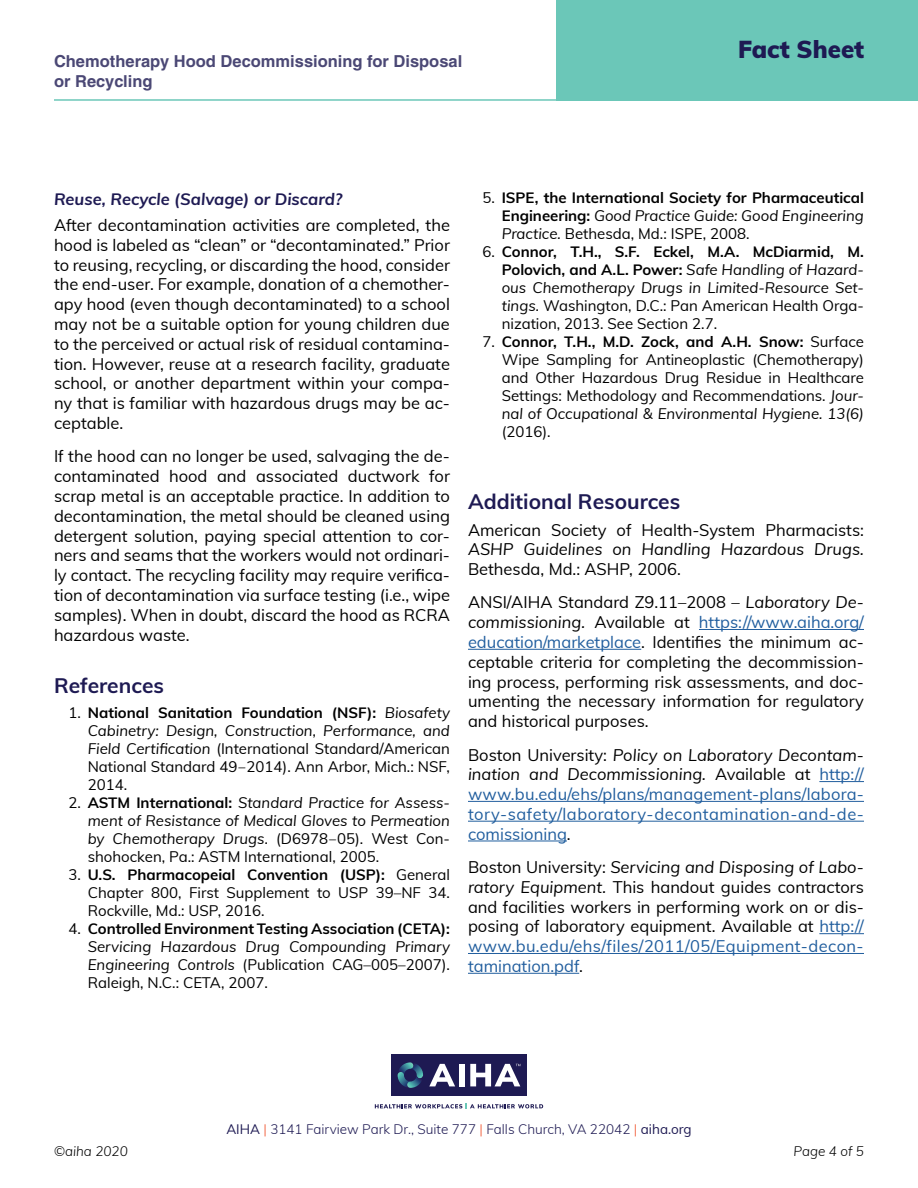
<style>
.page{position:relative;width:918px;height:1188px;background:#fff}
.page>*{position:absolute;margin:0;border:0;box-sizing:border-box;transform-origin:0 0}
.t1{font:900 24px "Muli";color:#1e1a53}
.t2{font:700 21px "Muli";color:#1e1a53}
.t3{font:16.5px/19.8px "Muli";color:#000;text-align:justify}
.t4{font:16.5px/19.8px "Muli";letter-spacing:.03em;color:#215e9e;text-align:justify}
.t5{font:700 16.5px/19.8px "Helvetica";color:#4b4875}
.t6{font:italic 16.5px "Muli";color:#000}
.t7{font:italic 700 16.5px "Muli";color:#1e1a53}
.t8{font:italic 15px/18px "Muli";color:#000;text-align:justify}
.t9{font:15px/18px "Muli";color:#000;text-align:justify}
.t10{font:700 15px/18px "Muli";color:#000;text-align:justify}
.t11{font:300 13.5px "Muli";color:#1e1a53}
.t12{font:italic 300 13.5px "Muli";color:#000}
.s1{font-weight:700}
.s2{font-style:italic}
.s3{font-style:normal}
.s4{font-weight:700;font-style:normal}
.s5{font-weight:400}
.s6{font-weight:400;font-style:italic}
.s7{color:#215e9e}
.s8{color:#000}
.s9{font-style:italic;color:#000}
.s10{color:#f0512a}
</style>
<div class="page">
<hr style="left:54px;top:99px;width:537px;height:2px;background:#6bc7b8">
<div style="left:556px;top:0;width:362px;height:101px;background:#6bc7b8"></div>
<div style="left:391px;top:1054px;width:136px;height:42px;background:#1e1a53"></div>
<svg style="left:398px;top:1062px;width:25px;height:26px"></svg>
<svg style="left:375px;top:1104px;width:168px;height:5px"></svg>
<svg style="left:429px;top:1064px;width:26px;height:22px"></svg>
<div style="left:459px;top:1064px;width:6px;height:22px;background:#fff"></div>
<svg style="left:470px;top:1064px;width:50px;height:22px"></svg>
<hr style="left:699px;top:629px;width:165px;height:1px;background:#215e9e">
<hr style="left:468px;top:649px;width:173px;height:1px;background:#215e9e">
<hr style="left:819px;top:781px;width:45px;height:1px;background:#215e9e">
<hr style="left:468px;top:801px;width:396px;height:1px;background:#215e9e">
<hr style="left:468px;top:821px;width:396px;height:1px;background:#215e9e">
<hr style="left:468px;top:841px;width:99px;height:1px;background:#215e9e">
<hr style="left:819px;top:933px;width:45px;height:1px;background:#215e9e">
<hr style="left:468px;top:953px;width:396px;height:1px;background:#215e9e">
<hr style="left:468px;top:973px;width:111px;height:1px;background:#215e9e">
<p class="t5" style="left:54px;top:51px;width:410px">Chemotherapy Hood Decommissioning for Disposal or Recycling</p>
<h1 class="t1" style="left:738px;top:31px;width:127px">Fact Sheet</h1>
<p class="t7" style="left:54px;top:187px;width:290px">Reuse, Recycle (Salvage) or Discard?</p>
<p class="t3" style="left:54px;top:214px;width:398px">After decontamination activities are completed, the hood is labeled as “clean” or “decontaminated.” Prior to reusing, recycling, or discarding the hood, consider the end-user. For example, donation of a chemother&shy;apy hood (even though decontaminated) to a school may not be a suitable option for young children due to the perceived or actual risk of residual contamina&shy;tion. However, reuse at a research facility, graduate school, or another department within your compa&shy;ny that is familiar with hazardous drugs may be ac&shy;ceptable.</p>
<p class="t3" style="left:54px;top:446px;width:398px">If the hood can no longer be used, salvaging the de&shy;contaminated hood and associated ductwork for scrap metal is an acceptable practice. In addition to decontamination, the metal should be cleaned using detergent solution, paying special attention to cor&shy;ners and seams that the workers would not ordinari&shy;ly contact. The recycling facility may require verifica&shy;tion of decontamination via surface testing (i.e., wipe samples). When in doubt, discard the hood as RCRA hazardous waste.</p>
<p class="t2" style="left:54px;top:670px;width:112px">References</p>
<p class="t9" style="left:88px;top:702px;width:364px;text-indent:-19px">1. <span class="s1">National Sanitation Foundation (NSF):</span> <span class="s2">Biosafety Cabinetry: Design, Construction, Performance, and Field Certification</span> (International Standard/American National Standard 49‒2014). Ann Arbor, Mich.: NSF, 2014.</p>
<p class="t8" style="left:88px;top:792px;width:364px;text-indent:-19px"><span class="s3">2.</span> <span class="s4">ASTM International:</span> Standard Practice for Assess&shy;ment of Resistance of Medical Gloves to Permeation by Chemotherapy Drugs. <span class="s3">(D6978‒05). West Con&shy;shohocken, Pa.: ASTM International, 2005.</span></p>
<p class="t9" style="left:88px;top:864px;width:364px;text-indent:-19px">3. <span class="s1">U.S. Pharmacopeial Convention (USP):</span> General Chapter 800, First Supplement to USP 39–NF 34.<br>Rockville, Md.: USP, 2016.</p>
<p class="t8" style="left:88px;top:918px;width:364px;text-indent:-19px"><span class="s3">4.</span> <span class="s4">Controlled Environment Testing Association (CETA):<br></span>Servicing Hazardous Drug Compounding Primary Engineering Controls <span class="s3">(Publication CAG–005–2007).<br>Raleigh, N.C.: CETA, 2007.</span></p>
<p class="t10" style="left:502px;top:188px;width:364px;text-indent:-19px"><span class="s5">5.</span> ISPE, the International Society for Pharmaceutical Engineering: <span class="s6">Good Practice Guide: Good Engineering Practice.</span> <span class="s5">Bethesda, Md.: ISPE, 2008.</span></p>
<p class="t8" style="left:502px;top:242px;width:364px;text-indent:-19px"><span class="s3">6.</span> <span class="s4">Connor, T.H., S.F. Eckel, M.A. McDiarmid, M.<br>Polovich, and A.L. Power:</span> Safe Handling of Hazard&shy;ous Chemotherapy Drugs in Limited-Resource Set&shy;tings. <span class="s3">Washington, D.C.: Pan American Health Orga&shy;nization, 2013. See Section 2.7.</span></p>
<p class="t9" style="left:502px;top:332px;width:364px;text-indent:-19px">7. <span class="s1">Connor, T.H., M.D. Zock, and A.H. Snow:</span> Surface Wipe Sampling for Antineoplastic (Chemotherapy) and Other Hazardous Drug Residue in Healthcare Settings: Methodology and Recommendations. <span class="s2">Jour&shy;nal of Occupational &amp; Environmental Hygiene. 13(6)</span></p>
<p class="t9" style="left:502px;top:422px;width:50px">(2016).</p>
<p class="t2" style="left:468px;top:486px;width:214px">Additional Resources</p>
<p class="t3" style="left:468px;top:519px;width:397px">American Society of Health-System Pharmacists:</p>
<p class="t6" style="left:468px;top:537px;width:397px">ASHP Guidelines on Handling Hazardous Drugs.</p>
<p class="t3" style="left:468px;top:552px;width:397px;line-height:33.3px">Bethesda, Md.: ASHP, 2006.<br>ANSI/AIHA Standard Z9.11–2008 – <span class="s2">Laboratory De-</span></p>
<p class="t3" style="left:468px;top:612px;width:398px"><span class="s2">commissioning.</span> Available at <span class="s7">https://www.aiha.org/ education/marketplace</span>. Identifies the minimum ac&shy;ceptable criteria for completing the decommission&shy;ing process, performing risk assessments, and doc&shy;umenting the necessary information for regulatory and historical purposes.</p>
<p class="t4" style="left:468px;top:744px;width:397px"><span class="s8">Boston University:</span> <span class="s9">Policy on Laboratory Decontam&shy;ination and Decommissioning.</span> <span class="s8">Available at</span> http:// www.bu.edu/ehs/plans/management-plans/labora&shy;tory-safety/laboratory-decontamination-and-de&shy;comissioning<span class="s8">.</span></p>
<p class="t3" style="left:468px;top:856px;width:398px">Boston University: <span class="s2">Servicing and Disposing of Labo&shy;ratory Equipment.</span> This handout guides contractors and facilities workers in performing work on or dis&shy;posing of laboratory equipment. Available at <span class="s7">http:// www.bu.edu/ehs/files/2011/05/Equipment-decon&shy;tamination.pdf</span>.</p>
<p class="t11" style="left:226px;top:1119px;width:467px"><span class="s5">AIHA</span> <span class="s10">|</span> 3141 Fairview Park Dr., Suite 777 <span class="s10">|</span> Falls Church, VA 22042 <span class="s10">|</span> <span class="s5">aiha.org</span></p>
<p class="t12" style="left:54px;top:1141px;width:75px">©aiha 2020</p>
<p class="t12" style="left:794px;top:1141px;width:72px">Page 4 of 5</p>
</div>
